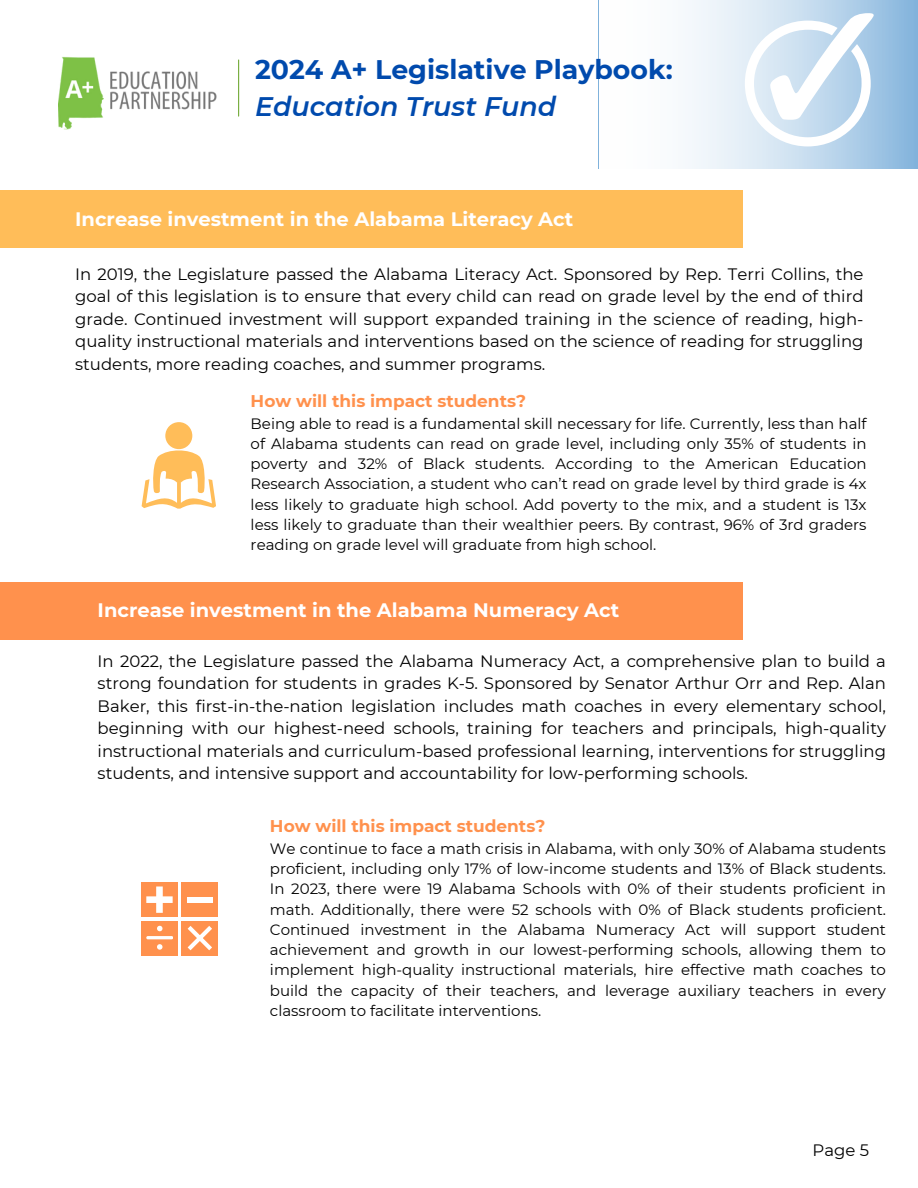
<style>
.page{position:relative;width:918px;height:1188px;background:#fff}
.page>*{position:absolute;margin:0;border:0;box-sizing:border-box;transform-origin:0 0}
.t1{font:700 26.85px "Montserrat";color:#004aad}
.t2{font:italic 600 26.85px "Montserrat";color:#004aad}
.t3{font:700 19.5px "Montserrat";color:#fff}
.t4{font:700 16.95px "Montserrat";color:#ff914d}
.t5{font:16.5px/22.5px "Montserrat";color:#000;text-align:justify}
.t6{font:15px/20.2px "Montserrat";color:#000;text-align:justify}
</style>
<div class="page">
<svg style="left:688px;top:0;width:230px;height:168px"></svg>
<svg style="left:745px;top:13px;width:129px;height:133px"></svg>
<hr style="left:238px;top:60px;width:1px;height:56px;background:#73ab39">
<img style="left:59px;top:56px;width:158px;height:74px">
<div style="left:0;top:190px;width:743px;height:58px;background:#ffbd59"></div>
<svg style="left:142px;top:422px;width:74px;height:87px"></svg>
<div style="left:0;top:582px;width:743px;height:57px;background:#ff914d"></div>
<div style="left:142px;top:882px;width:36px;height:35px;background:#ff914d"></div>
<div style="left:182px;top:882px;width:36px;height:35px;background:#ff914d"></div>
<div style="left:182px;top:921px;width:36px;height:34px;background:#ff914d"></div>
<div style="left:142px;top:921px;width:36px;height:34px;background:#ff914d"></div>
<svg style="left:146px;top:887px;width:27px;height:26px"></svg>
<div style="left:187px;top:897px;width:26px;height:6px;background:#fff"></div>
<svg style="left:188px;top:926px;width:24px;height:24px"></svg>
<svg style="left:146px;top:926px;width:27px;height:24px"></svg>
<h1 class="t1" style="left:255px;top:53px;width:419px">2024 A+ Legislative Playbook:</h1>
<h1 class="t2" style="left:255px;top:90px;width:303px">Education Trust Fund</h1>
<h2 class="t3" style="left:75px;top:207px;width:500px">Increase investment in the Alabama Literacy Act</h2>
<p class="t5" style="left:75px;top:262px;width:790px">In 2019, the Legislature passed the Alabama Literacy Act. Sponsored by Rep. Terri Collins, the goal of this legislation is to ensure that every child can read on grade level by the end of third grade. Continued investment will support expanded training in the science of reading, high&shy;quality instructional materials and interventions based on the science of reading for struggling students, more reading coaches, and summer programs.</p>
<p class="t4" style="left:251px;top:390px;width:277px">How will this impact students?</p>
<p class="t6" style="left:251px;top:413px;width:618px">Being able to read is a fundamental skill necessary for life. Currently, less than half of Alabama students can read on grade level, including only 35% of students in poverty and 32% of Black students. According to the American Education Research Association, a student who can’t read on grade level by third grade is 4x less likely to graduate high school. Add poverty to the mix, and a student is 13x less likely to graduate than their wealthier peers. By contrast, 96% of 3rd graders reading on grade level will graduate from high school.</p>
<h2 class="t3" style="left:98px;top:598px;width:523px">Increase investment in the Alabama Numeracy Act</h2>
<p class="t5" style="left:98px;top:650px;width:790px">In 2022, the Legislature passed the Alabama Numeracy Act, a comprehensive plan to build a strong foundation for students in grades K-5. Sponsored by Senator Arthur Orr and Rep. Alan Baker, this first-in-the-nation legislation includes math coaches in every elementary school, beginning with our highest-need schools, training for teachers and principals, high-quality instructional materials and curriculum-based professional learning, interventions for struggling students, and intensive support and accountability for low-performing schools.</p>
<p class="t4" style="left:270px;top:816px;width:277px">How will this impact students?</p>
<p class="t6" style="left:270px;top:838px;width:618px">We continue to face a math crisis in Alabama, with only 30% of Alabama students proficient, including only 17% of low-income students and 13% of Black students.<br>In 2023, there were 19 Alabama Schools with 0% of their students proficient in math. Additionally, there were 52 schools with 0% of Black students proficient.<br>Continued investment in the Alabama Numeracy Act will support student achievement and growth in our lowest-performing schools, allowing them to implement high-quality instructional materials, hire effective math coaches to build the capacity of their teachers, and leverage auxiliary teachers in every classroom to facilitate interventions.</p>
<p class="t5" style="left:813px;top:1139px;width:58px">Page 5</p>
</div>
